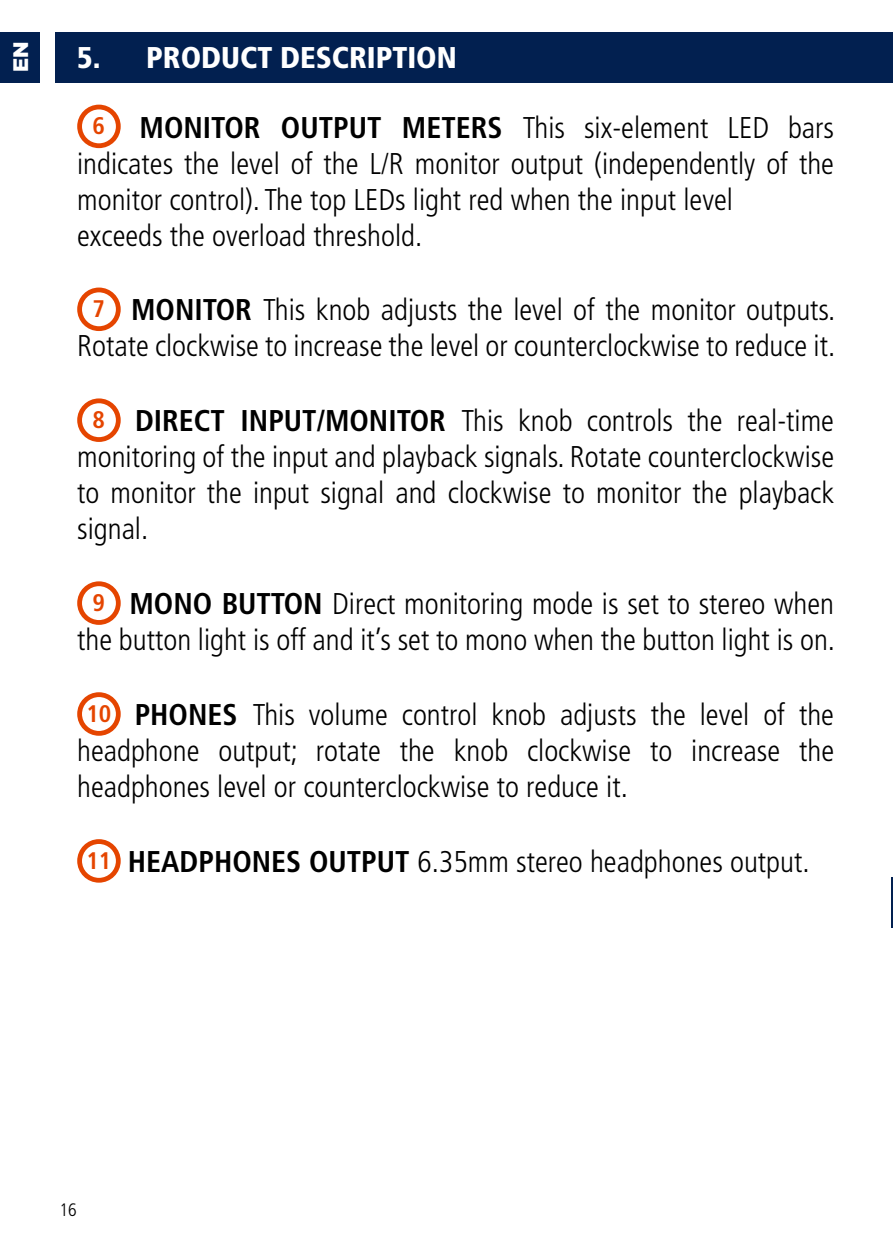
<style>
.page{position:relative;width:893px;height:1259px;background:#fff}
.page>*{position:absolute;margin:0;border:0;box-sizing:border-box;transform-origin:0 0}
.t1{font:300 condensed 30px/36px "Frutiger LT Std";color:#000;text-align:center}
.t2{font:900 condensed 30px "Frutiger LT Std";color:#fff}
.t3{font:900 21px "Gotham";color:#fff}
.t4{font:300 condensed 18px "Frutiger LT Std";color:#000}
.s1{font-weight:700;font-size:24px;color:#e54500}
.s2{font-weight:700}
</style>
<div class="page">
<div style="left:0;top:32px;width:40px;height:50px;background:#022050"></div>
<div style="left:55px;top:32px;width:838px;height:50px;background:#022050"></div>
<div style="left:77px;top:105px;width:44px;height:43px;border:5px solid #e54500;border-radius:50%"></div>
<div style="left:77px;top:287px;width:44px;height:44px;border:5px solid #e54500;border-radius:50%"></div>
<div style="left:77px;top:398px;width:44px;height:44px;border:5px solid #e54500;border-radius:50%"></div>
<div style="left:77px;top:581px;width:44px;height:44px;border:5px solid #e54500;border-radius:50%"></div>
<div style="left:77px;top:692px;width:44px;height:44px;border:5px solid #e54500;border-radius:50%"></div>
<div style="left:77px;top:839px;width:44px;height:43px;border:5px solid #e54500;border-radius:50%"></div>
<hr style="left:892px;top:877px;width:1px;height:50px;background:#022050">
<p class="t3" style="left:6px;top:72px;width:32px;rotate:-90deg">EN</p>
<p class="t2" style="left:77px;top:40px;width:381px">5. PRODUCT DESCRIPTION</p>
<p class="t1" style="left:77px;top:110px;width:758px;text-align:left;text-indent:15px"><span class="s1">6</span> <span class="s2">MONITOR OUTPUT METERS</span> This six-element LED bars indicates the level of the L/R monitor output (independently of the monitor control). The top LEDs light red when the input level<br>exceeds the overload threshold.</p>
<p class="t1" style="left:77px;top:292px;width:759px"><span class="s1">7</span> <span class="s2">MONITOR</span> This knob adjusts the level of the monitor outputs.<br>Rotate clockwise to increase the level or counterclockwise to reduce it.</p>
<p class="t1" style="left:77px;top:403px;width:758px;text-align:justify;text-indent:15px"><span class="s1">8</span> <span class="s2">DIRECT INPUT/MONITOR</span> This knob controls the real-time monitoring of the input and playback signals. Rotate counterclockwise to monitor the input signal and clockwise to monitor the playback signal.</p>
<p class="t1" style="left:77px;top:586px;width:759px"><span class="s1">9</span> <span class="s2">MONO BUTTON</span> Direct monitoring mode is set to stereo when the button light is off and it’s set to mono when the button light is on.</p>
<p class="t1" style="left:77px;top:697px;width:758px;text-align:justify;text-indent:9px"><span class="s1">10</span> <span class="s2">PHONES</span> This volume control knob adjusts the level of the headphone output; rotate the knob clockwise to increase the headphones level or counterclockwise to reduce it.</p>
<p class="t1" style="left:86px;top:844px;width:725px"><span class="s1">11</span> <span class="s2">HEADPHONES OUTPUT</span> 6.35mm stereo headphones output.</p>
<p class="t4" style="left:60px;top:1200px;width:19px">16</p>
</div>
